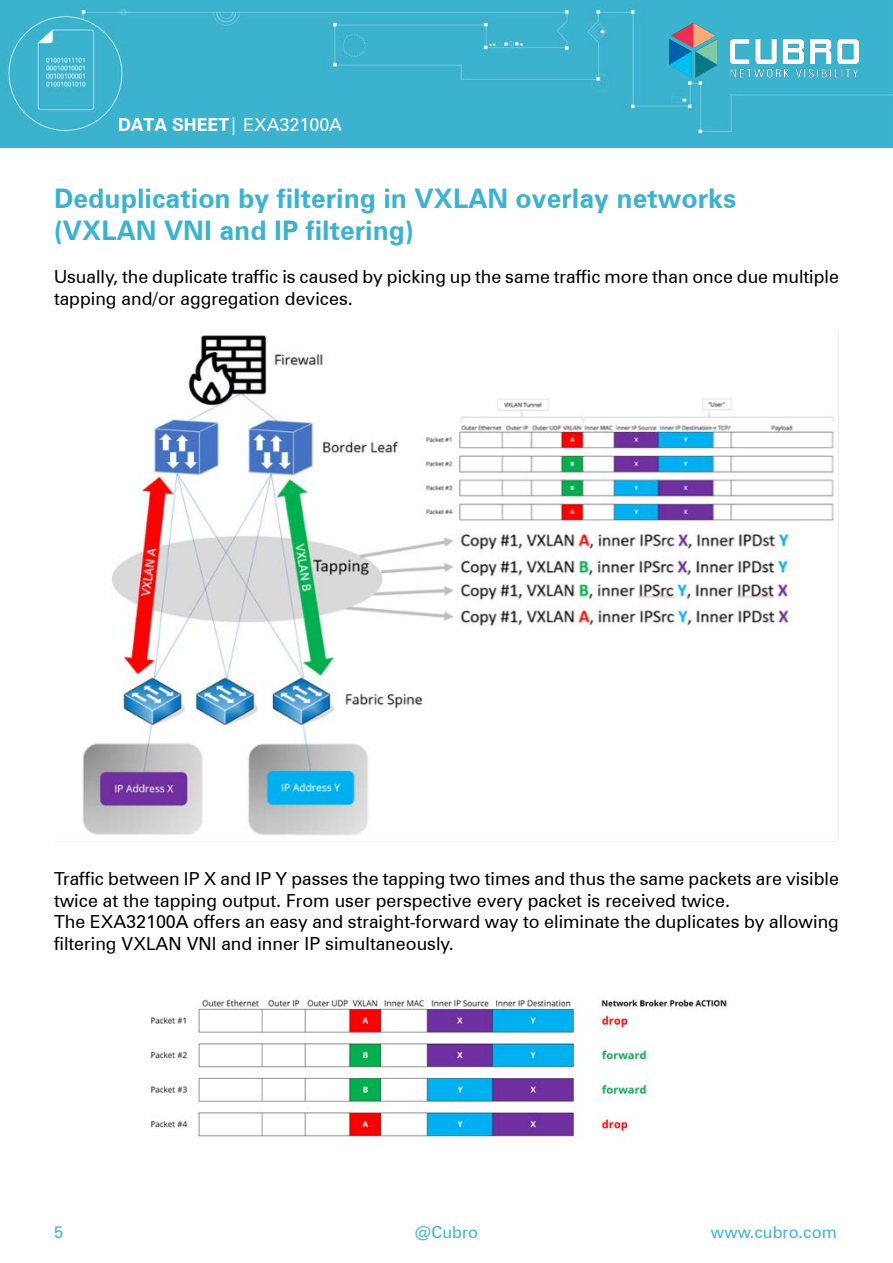
<style>
.page{position:relative;width:893px;height:1263px;background:#fff}
.page>*{position:absolute;margin:0;border:0;box-sizing:border-box;transform-origin:0 0}
.t1{font:700 27px/32.4px "Zurich BT";color:#3cb3ce}
.t2{font:18px/21.6px "Zurich BT";color:#000}
.t3{font:18px "Zurich BT";color:#fff}
.t4{font:16.5px "Zurich BT";color:#3cb3ce}
.s1{font-weight:700}
</style>
<div class="page">
<img style="left:0;top:0;width:893px;height:147px">
<img style="left:669px;top:17px;width:189px;height:65px">
<img style="left:54px;top:335px;width:783px;height:507px">
<img style="left:151px;top:996px;width:576px;height:146px">
<p class="t3" style="left:118px;top:114px;width:226px"><span class="s1">DATA SHEET</span>| EXA32100A</p>
<h1 class="t1" style="left:54px;top:182px;width:684px">Deduplication by filtering in VXLAN overlay networks (VXLAN VNI and IP filtering)</h1>
<p class="t2" style="left:54px;top:266px;width:786px">Usually, the duplicate traffic is caused by picking up the same traffic more than once due multiple tapping and/or aggregation devices.</p>
<p class="t2" style="left:54px;top:868px;width:786px">Traffic between IP X and IP Y passes the tapping two times and thus the same packets are visible twice at the tapping output. From user perspective every packet is received twice.<br>The EXA32100A offers an easy and straight-forward way to eliminate the duplicates by allowing filtering VXLAN VNI and inner IP simultaneously.</p>
<p class="t4" style="left:54px;top:1222px;width:11px">5</p>
<p class="t4" style="left:415px;top:1222px;width:65px">@Cubro</p>
<p class="t4" style="left:711px;top:1222px;width:127px">www.cubro.com</p>
</div>
